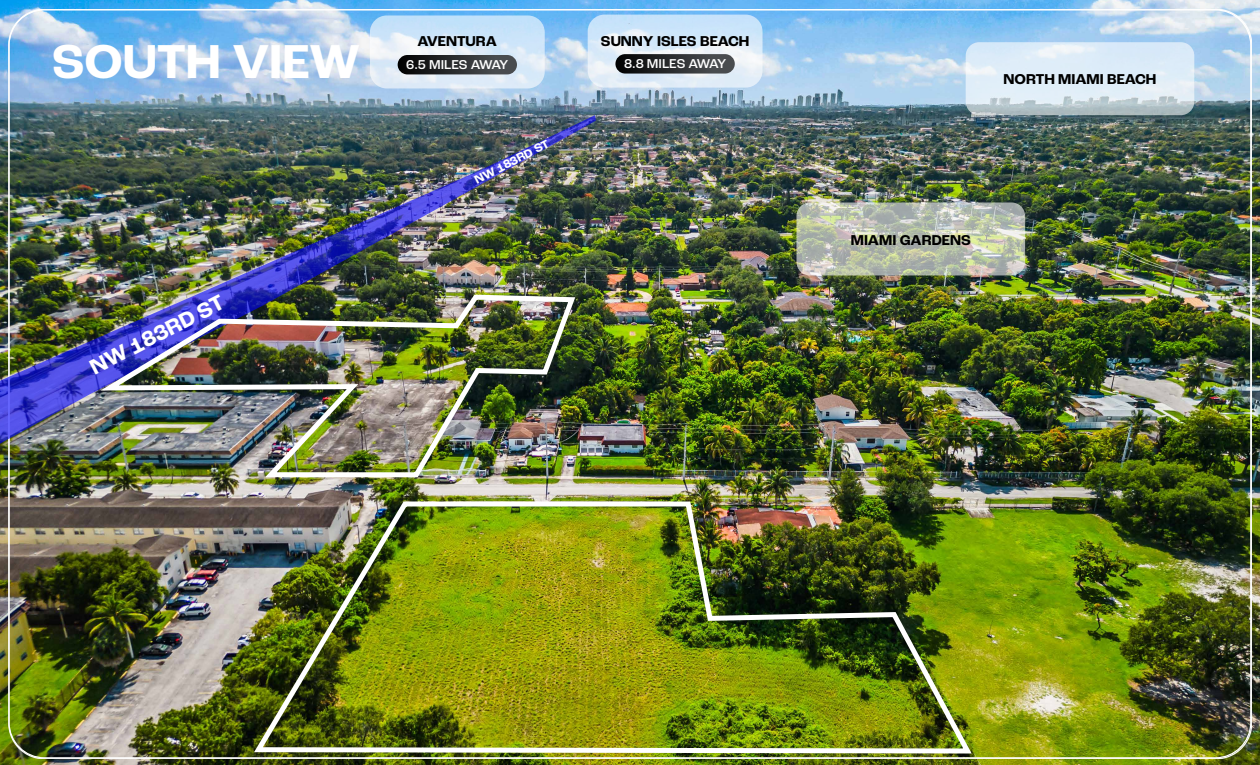
<style>
.page{position:relative;width:1260px;height:765px;background:#fff}
.page>*{position:absolute;margin:0;border:0;box-sizing:border-box;transform-origin:0 0}
.t1{font:700 50px "Roc Grotesk";color:#fff}
.t2{font:700 22.5px "Roc Grotesk";color:#fff}
.t3{font:700 15px "Roc Grotesk";color:#000}
.t4{font:500 13.5px "Roc Grotesk";color:#fff}
.t5{font:700 12.5px "Roc Grotesk";color:#fff}
</style>
<div class="page">
<img style="left:0;top:0;width:1260px;height:765px">
<img style="left:8px;top:9px;width:1243px;height:750px">
<svg style="left:796px;top:202px;width:229px;height:73px;background:#bbc1b0"></svg>
<svg style="left:966px;top:42px;width:228px;height:73px;background:#d6e4ee"></svg>
<svg style="left:588px;top:15px;width:175px;height:73px;background:#d9eaf8"></svg>
<svg style="left:370px;top:15px;width:175px;height:73px;background:#d4e7f7"></svg>
<div style="left:615px;top:54px;width:120px;height:20px;background:linear-gradient(to right,#040405,#54585b);border-radius:10px"></div>
<div style="left:398px;top:55px;width:119px;height:19px;background:linear-gradient(to right,#030303,#54575b);border-radius:10px"></div>
<img style="left:0;top:115px;width:596px;height:329px">
<img style="left:250px;top:498px;width:726px;height:258px">
<img style="left:103px;top:292px;width:476px;height:188px">
<h1 class="t1" style="left:52px;top:31px;width:310px">SOUTH VIEW</h1>
<h2 class="t2" style="left:85px;top:356px;width:149px;rotate:-27deg">NW 183RD ST</h2>
<p class="t3" style="left:418px;top:32px;width:81px">AVENTURA</p>
<p class="t4" style="left:406px;top:56px;width:104px">6.5 MILES AWAY</p>
<p class="t5" style="left:472px;top:173px;width:83px;rotate:-27deg">NW 183RD ST</p>
<p class="t3" style="left:601px;top:31px;width:150px">SUNNY ISLES BEACH</p>
<p class="t4" style="left:624px;top:55px;width:104px">8.8 MILES AWAY</p>
<p class="t3" style="left:1004px;top:70px;width:154px">NORTH MIAMI BEACH</p>
<p class="t3" style="left:851px;top:230px;width:121px">MIAMI GARDENS</p>
</div>
